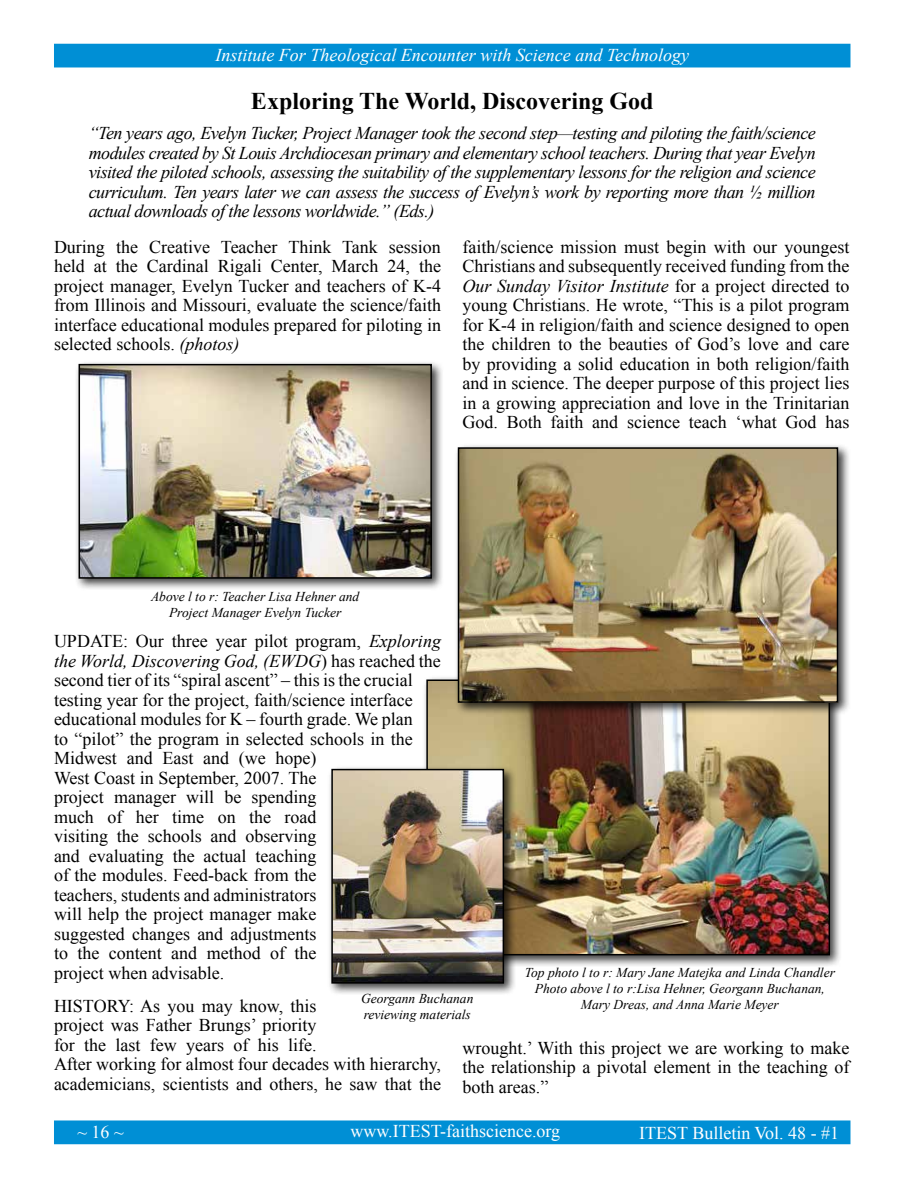
<style>
.page{position:relative;width:918px;height:1188px;background:#fff}
.page>*{position:absolute;margin:0;border:0;box-sizing:border-box;transform-origin:0 0}
.t1{font:700 24px "Times New Roman";color:#000}
.t2{font:18px/19.5px "Times New Roman";color:#000;text-align:justify}
.t3{font:italic 18px/19.5px "Times New Roman";letter-spacing:-.03em;color:#000;text-align:justify}
.t4{font:italic 18px "Times New Roman";color:#fff}
.t5{font:18px "Times New Roman";color:#fff}
.t6{font:italic 13.5px/16.2px "Times New Roman";color:#000;text-align:center}
.s1{font-style:italic}
</style>
<div class="page">
<div style="left:54px;top:1120px;width:796px;height:24px;background:#008fd5;border:2px solid #008fd5"></div>
<div style="left:54px;top:44px;width:796px;height:23px;background:#008fd5"></div>
<div style="left:422px;top:676px;width:421px;height:292px;background:#000;opacity:.75"></div>
<img style="left:429px;top:683px;width:398px;height:269px">
<div style="left:75px;top:360px;width:370px;height:231px;background:#000;opacity:.75"></div>
<img style="left:82px;top:367px;width:347px;height:209px">
<div style="left:79px;top:364px;width:353px;height:215px;border:2px solid #000"></div>
<div style="left:454px;top:443px;width:397px;height:273px;background:#000;opacity:.75"></div>
<img style="left:461px;top:450px;width:374px;height:250px">
<div style="left:458px;top:447px;width:380px;height:256px;border:2px solid #000"></div>
<div style="left:327px;top:765px;width:189px;height:231px;background:#000;opacity:.75"></div>
<img style="left:334px;top:772px;width:167px;height:209px">
<div style="left:331px;top:769px;width:173px;height:215px;border:2px solid #000"></div>
<p class="t4" style="left:215px;top:43px;width:475px">Institute For Theological Encounter with Science and Technology</p>
<h1 class="t1" style="left:251px;top:85px;width:404px">Exploring The World, Discovering God</h1>
<p class="t3" style="left:89px;top:123px;width:728px">“Ten years ago, Evelyn Tucker, Project Manager took the second step—testing and piloting the faith/science modules created by St Louis Archdiocesan primary and elementary school teachers. During that year Evelyn visited the piloted schools, assessing the suitability of the supplementary lessons for the religion and science curriculum. Ten years later we can assess the success of Evelyn’s work by reporting more than ½ million actual downloads of the lessons worldwide.” (Eds.)</p>
<p class="t2" style="left:54px;top:237px;width:389px">During the Creative Teacher Think Tank session held at the Cardinal Rigali Center, March 24, the project manager, Evelyn Tucker and teachers of K-4 from Illinois and Missouri, evaluate the science/faith interface educational modules prepared for piloting in selected schools. <span class="s1">(photos)</span></p>
<p class="t2" style="left:462px;top:237px;width:389px">faith/science mission must begin with our youngest Christians and subsequently received funding from the <span class="s1">Our Sunday Visitor Institute</span> for a project directed to young Christians. He wrote, “This is a pilot program for K-4 in religion/faith and science designed to open the children to the beauties of God’s love and care by providing a solid education in both religion/faith and in science. The deeper purpose of this project lies in a growing appreciation and love in the Trinitarian God. Both faith and science teach ‘what God has</p>
<p class="t6" style="left:151px;top:588px;width:210px">Above l to r: Teacher Lisa Hehner and<br>Project Manager Evelyn Tucker</p>
<p class="t2" style="left:54px;top:631px;width:388px;text-align:left">UPDATE: Our three year pilot program, <span class="s1">Exploring the World, Discovering God, (EWDG</span>) has reached the second tier of its “spiral ascent” – this is the crucial testing year for the project, faith/science interface educational modules for K – fourth grade. We plan<br>to “pilot” the program in selected schools in the Midwest and East and (we hope)<br>West Coast in September, 2007. The<br>project manager will be spending<br>much of her time on the road<br>visiting the schools and observing<br>and evaluating the actual teaching<br>of the modules. Feed-back from the<br>teachers, students and administrators<br>will help the project manager make<br>suggested changes and adjustments<br>to the content and method of the<br>project when advisable.</p>
<p class="t2" style="left:54px;top:996px;width:389px;text-align:left">HISTORY: As you may know, this<br>project was Father Brungs’ priority<br>for the last few years of his life.<br>After working for almost four decades with hierarchy, academicians, scientists and others, he saw that the</p>
<p class="t6" style="left:525px;top:964px;width:312px">Top photo l to r: Mary Jane Matejka and Linda Chandler<br>Photo above l to r:Lisa Hehner, Georgann Buchanan,<br>Mary Dreas, and Anna Marie Meyer</p>
<p class="t6" style="left:361px;top:990px;width:114px;text-align:left">Georgann Buchanan reviewing materials</p>
<p class="t2" style="left:462px;top:1038px;width:389px">wrought.’ With this project we are working to make the relationship a pivotal element in the teaching of both areas.”</p>
<p class="t5" style="left:77px;top:1120px;width:48px">~ 16 ~</p>
<p class="t5" style="left:350px;top:1119px;width:211px">www.ITEST-faithscience.org</p>
<p class="t5" style="left:639px;top:1120px;width:202px">ITEST Bulletin Vol. 48 - #1</p>
</div>
